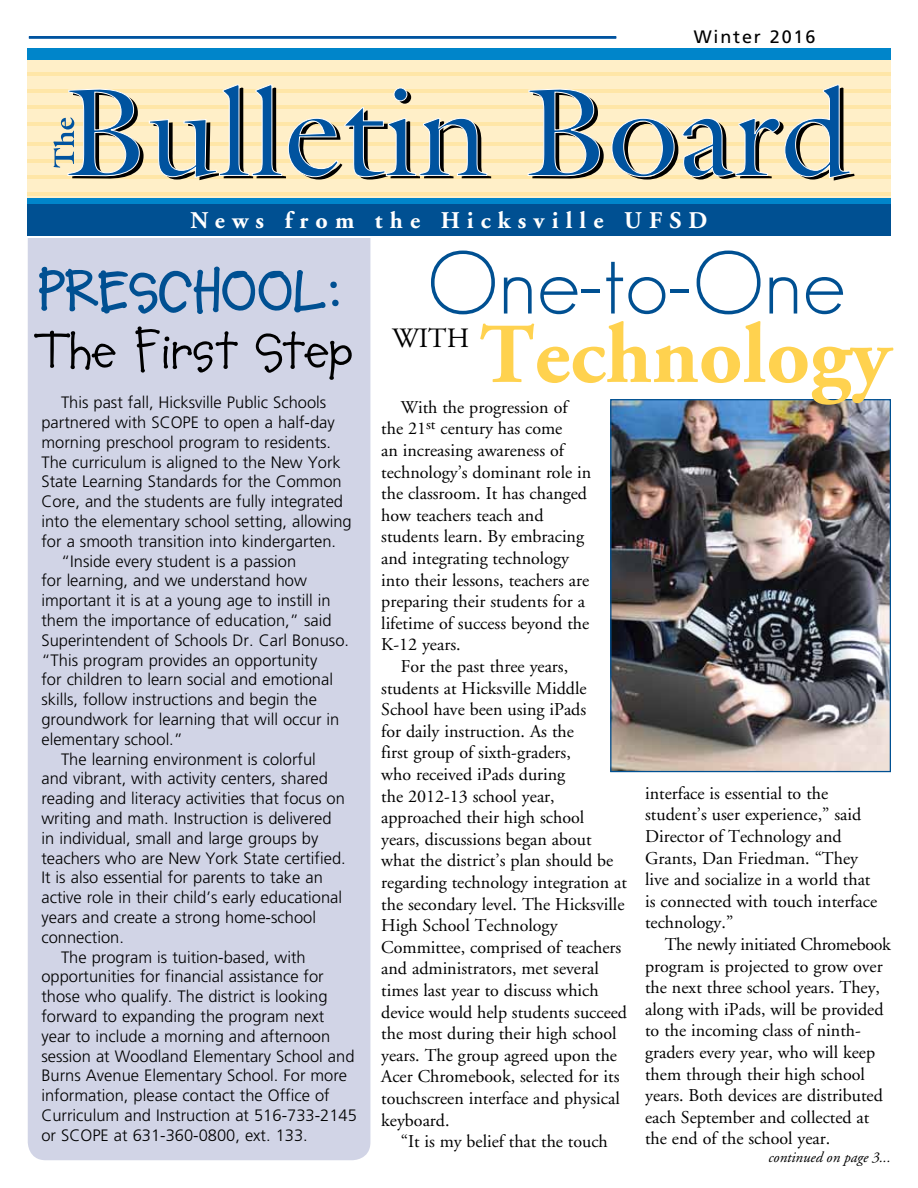
<style>
.page{position:relative;width:918px;height:1188px;background:#fff}
.page>*{position:absolute;margin:0;border:0;box-sizing:border-box;transform-origin:0 0}
.t1{font:300 87px "Geosans";color:#005092}
.t2{font:700 85.05px "Adobe Garamond";color:#ffd24f}
.t3{font:55.5px "Soup Bone";color:#000}
.t4{font:700 55.5px "Soup Bone";color:#005092}
.t5{font:27.9px "Adobe Garamond";color:#000}
.t6{font:700 24px "Adobe Garamond";letter-spacing:.3em;color:#fff}
.t7{font:18px/21.6px "Adobe Garamond";color:#000}
.t8{font:18px "Frutiger";letter-spacing:.1em;color:#000}
.t9{font:300 16.5px "Frutiger";color:#000}
.t10{font:italic 15px "Adobe Garamond";color:#000}
</style>
<div class="page">
<div style="left:28px;top:220px;width:342px;height:940px;background:#d1d4e6;border-radius:18px"></div>
<div style="left:27px;top:26px;width:864px;height:212px;background:#fff"></div>
<div style="left:27px;top:184px;width:864px;height:31px;background:#ffefc8"></div>
<div style="left:27px;top:54px;width:864px;height:136px;background:#ffefc8"></div>
<hr style="left:27px;top:72px;width:864px;height:4px;background:#ffe6a7">
<hr style="left:27px;top:89px;width:864px;height:4px;background:#ffe6a7">
<hr style="left:27px;top:105px;width:864px;height:4px;background:#ffe6a7">
<hr style="left:27px;top:122px;width:864px;height:4px;background:#ffe6a7">
<hr style="left:27px;top:143px;width:864px;height:3px;background:#ffe6a7">
<hr style="left:27px;top:159px;width:864px;height:4px;background:#ffe6a7">
<hr style="left:27px;top:175px;width:864px;height:4px;background:#ffe6a7">
<hr style="left:27px;top:192px;width:864px;height:4px;background:#ffe6a7">
<div style="left:27px;top:49px;width:864px;height:11px;background:#0085ca"></div>
<svg style="left:27px;top:198px;width:864px;height:7px;background:#007dc2"></svg>
<div style="left:27px;top:205px;width:864px;height:31px;background:#005092"></div>
<svg style="left:528px;top:89px;width:76px;height:90px"></svg>
<svg style="left:611px;top:84px;width:244px;height:97px"></svg>
<svg style="left:53px;top:84px;width:438px;height:96px"></svg>
<hr style="left:29px;top:36px;width:587px;height:3px;background:#00539f">
<img style="left:612px;top:401px;width:277px;height:369px">
<div style="left:610px;top:399px;width:281px;height:373px;border:1px solid #005092"></div>
<p class="t8" style="left:694px;top:26px;width:123px">Winter 2016</p>
<h3 class="t6" style="left:190px;top:207px;width:519px">News from the Hicksville UFSD</h3>
<h3 class="t4" style="left:38px;top:262px;width:305px">PRESCHOOL:</h3>
<h3 class="t3" style="left:38px;top:323px;width:316px">The First Step</h3>
<p class="t9" style="left:61px;top:393px;width:267px">This past fall, Hicksville Public Schools</p>
<p class="t9" style="left:41px;top:413px;width:295px">partnered with SCOPE to open a half-day</p>
<p class="t9" style="left:41px;top:433px;width:291px">morning preschool program to residents.</p>
<p class="t9" style="left:41px;top:453px;width:301px">The curriculum is aligned to the New York</p>
<p class="t9" style="left:41px;top:472px;width:302px">State Learning Standards for the Common</p>
<p class="t9" style="left:41px;top:492px;width:303px">Core, and the students are fully integrated</p>
<p class="t9" style="left:41px;top:512px;width:312px">into the elementary school setting, allowing</p>
<p class="t9" style="left:41px;top:532px;width:296px">for a smooth transition into kindergarten.</p>
<p class="t9" style="left:61px;top:552px;width:237px">“Inside every student is a passion</p>
<p class="t9" style="left:41px;top:571px;width:267px">for learning, and we understand how</p>
<p class="t9" style="left:41px;top:591px;width:291px">important it is at a young age to instill in</p>
<p class="t9" style="left:41px;top:611px;width:292px">them the importance of education,” said</p>
<p class="t9" style="left:41px;top:631px;width:309px">Superintendent of Schools Dr. Carl Bonuso.</p>
<p class="t9" style="left:41px;top:651px;width:277px">“This program provides an opportunity</p>
<p class="t9" style="left:41px;top:670px;width:293px">for children to learn social and emotional</p>
<p class="t9" style="left:41px;top:690px;width:277px">skills, follow instructions and begin the</p>
<p class="t9" style="left:41px;top:710px;width:299px">groundwork for learning that will occur in</p>
<p class="t9" style="left:41px;top:730px;width:143px">elementary school.”</p>
<p class="t9" style="left:61px;top:750px;width:256px">The learning environment is colorful</p>
<p class="t9" style="left:41px;top:769px;width:288px">and vibrant, with activity centers, shared</p>
<p class="t9" style="left:41px;top:789px;width:305px">reading and literacy activities that focus on</p>
<p class="t9" style="left:41px;top:809px;width:292px">writing and math. Instruction is delivered</p>
<p class="t9" style="left:41px;top:829px;width:278px">in individual, small and large groups by</p>
<p class="t9" style="left:41px;top:849px;width:306px">teachers who are New York State certified.</p>
<p class="t9" style="left:41px;top:868px;width:283px">It is also essential for parents to take an</p>
<p class="t9" style="left:41px;top:888px;width:302px">active role in their child’s early educational</p>
<p class="t9" style="left:41px;top:908px;width:276px">years and create a strong home-school</p>
<p class="t9" style="left:41px;top:928px;width:84px">connection.</p>
<p class="t9" style="left:61px;top:948px;width:246px">The program is tuition-based, with</p>
<p class="t9" style="left:41px;top:967px;width:284px">opportunities for financial assistance for</p>
<p class="t9" style="left:41px;top:987px;width:288px">those who qualify. The district is looking</p>
<p class="t9" style="left:41px;top:1007px;width:284px">forward to expanding the program next</p>
<p class="t9" style="left:41px;top:1027px;width:290px">year to include a morning and afternoon</p>
<p class="t9" style="left:41px;top:1047px;width:315px">session at Woodland Elementary School and</p>
<p class="t9" style="left:41px;top:1066px;width:307px">Burns Avenue Elementary School. For more</p>
<p class="t9" style="left:41px;top:1086px;width:290px">information, please contact the Office of</p>
<p class="t9" style="left:41px;top:1106px;width:317px">Curriculum and Instruction at 516-733-2145</p>
<p class="t9" style="left:41px;top:1126px;width:268px">or SCOPE at 631-360-0800, ext. 133.</p>
<h1 class="t1" style="left:427px;top:235px;width:420px">One-to-One</h1>
<h2 class="t2" style="left:480px;top:309px;width:413px">Technology</h2>
<h3 class="t5" style="left:392px;top:323px;width:79px">with</h3>
<p class="t7" style="left:381px;top:397px;width:212px;text-indent:20px">With the progression of the 21<sup>st</sup> century has come<br>an increasing awareness of technology’s dominant role in the classroom. It has changed how teachers teach and students learn. By embracing and integrating technology into their lessons, teachers are preparing their students for a lifetime of success beyond the<br>K-12 years.</p>
<p class="t7" style="left:381px;top:656px;width:247px;text-indent:20px">For the past three years, students at Hicksville Middle<br>School have been using iPads<br>for daily instruction. As the<br>first group of sixth-graders,<br>who received iPads during<br>the 2012-13 school year, approached their high school years, discussions began about what the district’s plan should be regarding technology integration at the secondary level. The Hicksville<br>High School Technology<br>Committee, comprised of teachers and administrators, met several times last year to discuss which device would help students succeed the most during their high school years. The group agreed upon the<br>Acer Chromebook, selected for its touchscreen interface and physical keyboard.</p>
<p class="t7" style="left:401px;top:1131px;width:209px">“It is my belief that the touch</p>
<p class="t7" style="left:645px;top:783px;width:234px">interface is essential to the student’s user experience,” said<br>Director of Technology and<br>Grants, Dan Friedman. “They live and socialize in a world that is connected with touch interface technology.”</p>
<p class="t7" style="left:645px;top:934px;width:247px;text-indent:20px">The newly initiated Chromebook program is projected to grow over the next three school years. They, along with iPads, will be provided to the incoming class of ninth&shy;graders every year, who will keep them through their high school years. Both devices are distributed each September and collected at the end of the school year.</p>
<p class="t10" style="left:768px;top:1149px;width:124px">continued on page 3...</p>
</div>
